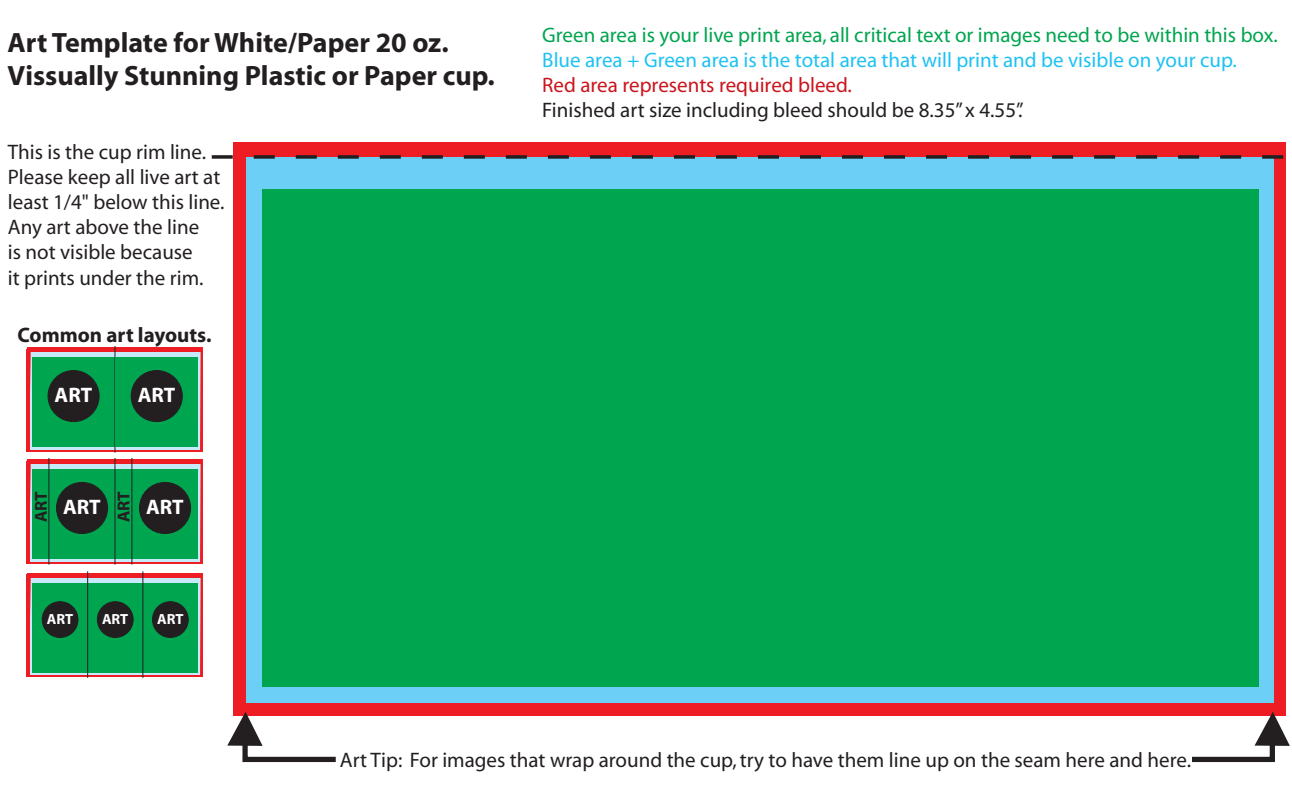
<style>
.page{position:relative;width:1292px;height:788px;background:#fff}
.page>*{position:absolute;margin:0;border:0;box-sizing:border-box;transform-origin:0 0}
.t1{font:700 28px/33.6px "Myriad";color:#231f20}
.t2{font:21px/25.2px "Myriad";color:#231f20}
.t3{font:21px "Myriad";color:#00a54f}
.t4{font:21px "Myriad";color:#1fc2f3}
.t5{font:21px "Myriad";color:#cb141c}
.t6{font:700 21px "Myriad";color:#231f20}
.t7{font:700 21px "Myriad";letter-spacing:-.005em;color:#fff}
.t8{font:700 17.32px "Myriad";letter-spacing:-.005em;color:#231f20}
.t9{font:700 14.7px "Myriad";letter-spacing:-.005em;color:#fff}
</style>
<div class="page">
<div style="left:233px;top:142px;width:1053px;height:574px;background:#ee1d23"></div>
<div style="left:246px;top:157px;width:1027px;height:545px;background:#6bcff6"></div>
<div style="left:262px;top:189px;width:996px;height:497px;background:#00a54f"></div>
<svg style="left:26px;top:572px;width:177px;height:105px"></svg>
<hr style="left:27px;top:574px;width:3px;height:101px;background:#ee1d23">
<hr style="left:201px;top:574px;width:1px;height:102px;background:#ee1d23">
<hr style="left:27px;top:573px;width:175px;height:4px;background:#ee1d23">
<div style="left:33px;top:582px;width:165px;height:90px;background:#00a54f"></div>
<hr style="left:87px;top:571px;width:1px;height:106px;background:#231f20">
<hr style="left:142px;top:571px;width:1px;height:106px;background:#231f20">
<div style="left:42px;top:601px;width:36px;height:36px;background:#231f20;border-radius:50%"></div>
<div style="left:42px;top:601px;width:36px;height:36px;border:1px solid #231f20;border-radius:50%"></div>
<div style="left:97px;top:601px;width:36px;height:36px;background:#231f20;border-radius:50%"></div>
<div style="left:97px;top:601px;width:37px;height:36px;border:1px solid #231f20;border-radius:50%"></div>
<div style="left:152px;top:601px;width:36px;height:36px;background:#231f20;border-radius:50%"></div>
<div style="left:152px;top:601px;width:37px;height:36px;border:1px solid #231f20;border-radius:50%"></div>
<svg style="left:26px;top:459px;width:177px;height:105px"></svg>
<hr style="left:27px;top:461px;width:3px;height:101px;background:#ee1d23">
<hr style="left:201px;top:461px;width:1px;height:102px;background:#ee1d23">
<div style="left:27px;top:459px;width:175px;height:5px;background:#ee1d23"></div>
<div style="left:33px;top:469px;width:165px;height:90px;background:#00a54f"></div>
<hr style="left:114px;top:458px;width:1px;height:106px;background:#231f20">
<div style="left:56px;top:482px;width:52px;height:51px;background:#231f20;border-radius:50%"></div>
<div style="left:56px;top:482px;width:52px;height:52px;border:1px solid #231f20;border-radius:50%"></div>
<hr style="left:48px;top:458px;width:1px;height:106px;background:#231f20">
<hr style="left:131px;top:458px;width:1px;height:106px;background:#231f20">
<div style="left:139px;top:482px;width:52px;height:51px;background:#231f20;border-radius:50%"></div>
<div style="left:139px;top:482px;width:52px;height:52px;border:1px solid #231f20;border-radius:50%"></div>
<svg style="left:26px;top:347px;width:177px;height:105px"></svg>
<hr style="left:27px;top:349px;width:3px;height:101px;background:#ee1d23">
<hr style="left:201px;top:349px;width:1px;height:102px;background:#ee1d23">
<div style="left:27px;top:347px;width:175px;height:5px;background:#ee1d23"></div>
<div style="left:33px;top:357px;width:82px;height:90px;background:#00a54f"></div>
<hr style="left:114px;top:346px;width:1px;height:106px;background:#231f20">
<div style="left:48px;top:370px;width:51px;height:51px;background:#231f20;border-radius:50%"></div>
<div style="left:48px;top:370px;width:52px;height:52px;border:1px solid #231f20;border-radius:50%"></div>
<div style="left:116px;top:357px;width:82px;height:90px;background:#00a54f"></div>
<div style="left:131px;top:370px;width:51px;height:51px;background:#231f20;border-radius:50%"></div>
<div style="left:131px;top:370px;width:52px;height:52px;border:1px solid #231f20;border-radius:50%"></div>
<svg style="left:227px;top:712px;width:109px;height:51px"></svg>
<svg style="left:1192px;top:712px;width:98px;height:51px"></svg>
<svg style="left:212px;top:155px;width:1072px;height:4px"></svg>
<h1 class="t1" style="left:8px;top:26px;width:488px">Art Template for White/Paper 20 oz.<br>Vissually Stunning Plastic or Paper cup.</h1>
<p class="t2" style="left:8px;top:140px;width:218px">This is the cup rim line.<br>Please keep all live art at least 1/4" below this line.<br>Any art above the line<br>is not visible because<br>it prints under the rim.</p>
<p class="t6" style="left:18px;top:323px;width:195px">Common art layouts.</p>
<p class="t7" style="left:55px;top:384px;width:39px">ART</p>
<p class="t7" style="left:138px;top:384px;width:39px">ART</p>
<p class="t8" style="left:32px;top:522px;width:32px;rotate:-90deg">ART</p>
<p class="t8" style="left:115px;top:522px;width:32px;rotate:-90deg">ART</p>
<p class="t7" style="left:146px;top:496px;width:39px">ART</p>
<p class="t7" style="left:63px;top:496px;width:39px">ART</p>
<p class="t9" style="left:47px;top:611px;width:28px">ART</p>
<p class="t9" style="left:102px;top:611px;width:28px">ART</p>
<p class="t9" style="left:157px;top:611px;width:28px">ART</p>
<p class="t3" style="left:542px;top:24px;width:737px">Green area is your live print area, all critical text or images need to be within this box.</p>
<p class="t4" style="left:542px;top:50px;width:696px">Blue area + Green area is the total area that will print and be visible on your cup.</p>
<p class="t5" style="left:542px;top:75px;width:311px">Red area represents required bleed.</p>
<p class="t2" style="left:542px;top:99px;width:483px">Finished art size including bleed should be 8.35” x 4.55”.</p>
<p class="t2" style="left:340px;top:748px;width:852px">Art Tip: For images that wrap around the cup, try to have them line up on the seam here and here.</p>
</div>
